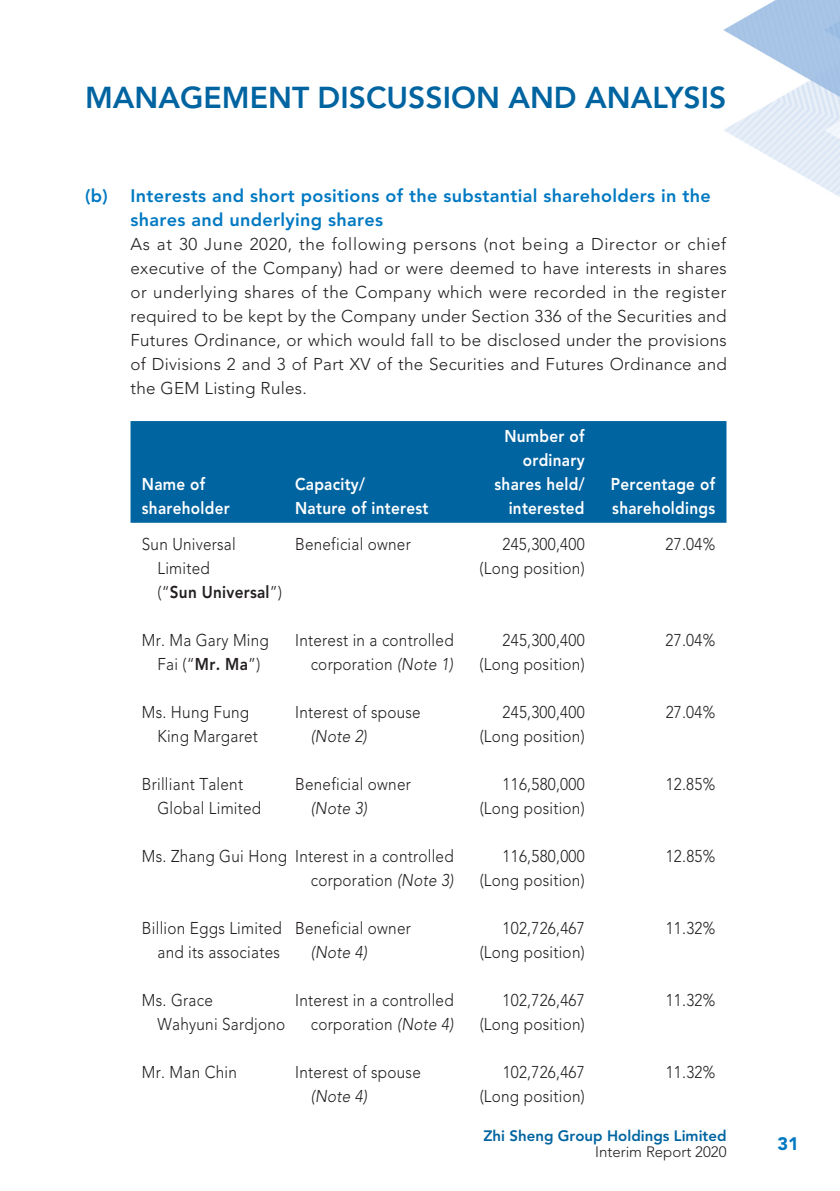
<style>
.page{position:relative;width:840px;height:1191px;background:#fff}
.page>*{position:absolute;margin:0;border:0;box-sizing:border-box;transform-origin:0 0}
.t1{font:800 30px "Avenir LT Std";color:#0064a1}
.t2{font:800 18px/24px "Avenir LT Std";letter-spacing:.02em;color:#0079c2}
.t3{font:900 18px "Avenir LT Std";color:#0079c2}
.t4{font:300 17px/24px "Avenir LT Std";letter-spacing:.015em;color:#231f20;text-align:right;scale:.9 1}
.t5{font:300 17px/24px "Avenir LT Std";letter-spacing:.015em;color:#231f20;text-align:justify}
.t6{font:800 17px/24px "Avenir LT Std";letter-spacing:.02em;color:#fff;scale:.9 1}
.t7{font:italic 300 17px "Avenir LT Std";letter-spacing:.015em;color:#231f20;scale:.9 1}
.t8{font:800 15px "Avenir LT Std";color:#0064a1}
.t9{font:300 15px "Avenir LT Std";color:#231f20}
.s1{font-weight:800}
.s2{font-style:italic}
</style>
<div class="page">
<img style="left:723px;top:0;width:116px;height:523px">
<div style="left:130px;top:421px;width:596px;height:102px;background:#0064a1"></div>
<h1 class="t1" style="left:85px;top:80px;width:642px">MANAGEMENT DISCUSSION AND ANALYSIS</h1>
<p class="t2" style="left:130px;top:184px;width:581px;text-indent:-45px">(b) Interests and short positions of the substantial shareholders in the shares and underlying shares</p>
<p class="t5" style="left:130px;top:232px;width:597px">As at 30 June 2020, the following persons (not being a Director or chief executive of the Company) had or were deemed to have interests in shares or underlying shares of the Company which were recorded in the register required to be kept by the Company under Section 336 of the Securities and Futures Ordinance, or which would fall to be disclosed under the provisions of Divisions 2 and 3 of Part XV of the Securities and Futures Ordinance and the GEM Listing Rules.</p>
<p class="t6" style="left:142px;top:472px;width:99px">Name of shareholder</p>
<p class="t6" style="left:295px;top:472px;width:150px">Capacity/<br>Nature of interest</p>
<p class="t6" style="left:494px;top:424px;width:102px;text-align:right">Number of ordinary shares held/ interested</p>
<p class="t6" style="left:610px;top:472px;width:117px">Percentage of shareholdings</p>
<p class="t4" style="left:157px;top:532px;width:140px;text-align:left;text-indent:-16px">Sun Universal<br>Limited<br>(“<span class="s1">Sun Universal</span>”)</p>
<p class="t4" style="left:295px;top:532px;width:130px">Beneficial owner</p>
<p class="t4" style="left:479px;top:532px;width:118px">245,300,400 (Long position)</p>
<p class="t4" style="left:665px;top:532px;width:56px">27.04%</p>
<p class="t4" style="left:142px;top:628px;width:143px;text-align:center">Mr. Ma Gary Ming<br>Fai (“<span class="s1">Mr. Ma</span>”)</p>
<p class="t4" style="left:295px;top:628px;width:177px">Interest in a controlled corporation <span class="s2">(Note 1)</span></p>
<p class="t4" style="left:479px;top:628px;width:118px">245,300,400 (Long position)</p>
<p class="t4" style="left:665px;top:628px;width:56px">27.04%</p>
<p class="t4" style="left:157px;top:700px;width:113px;text-align:left;text-indent:-16px">Ms. Hung Fung<br>King Margaret</p>
<p class="t4" style="left:295px;top:700px;width:141px">Interest of spouse</p>
<p class="t4" style="left:479px;top:700px;width:118px">245,300,400 (Long position)</p>
<p class="t4" style="left:665px;top:700px;width:56px">27.04%</p>
<p class="t7" style="left:310px;top:726px;width:64px">(Note 2)</p>
<p class="t4" style="left:157px;top:772px;width:117px;text-align:left;text-indent:-16px">Brilliant Talent<br>Global Limited</p>
<p class="t4" style="left:295px;top:772px;width:130px">Beneficial owner</p>
<p class="t7" style="left:310px;top:798px;width:64px">(Note 3)</p>
<p class="t4" style="left:479px;top:772px;width:118px">116,580,000 (Long position)</p>
<p class="t4" style="left:665px;top:772px;width:56px">12.85%</p>
<p class="t4" style="left:142px;top:844px;width:348px">Ms. Zhang Gui Hong Interest in a controlled corporation <span class="s2">(Note 3)</span></p>
<p class="t4" style="left:479px;top:844px;width:118px">116,580,000 (Long position)</p>
<p class="t4" style="left:665px;top:844px;width:56px">12.85%</p>
<p class="t4" style="left:142px;top:916px;width:157px">Billion Eggs Limited and its associates</p>
<p class="t4" style="left:295px;top:916px;width:130px">Beneficial owner</p>
<p class="t4" style="left:479px;top:916px;width:118px">102,726,467 (Long position)</p>
<p class="t4" style="left:665px;top:916px;width:56px">11.32%</p>
<p class="t7" style="left:310px;top:942px;width:64px">(Note 4)</p>
<p class="t4" style="left:157px;top:988px;width:143px;text-align:left;text-indent:-16px">Ms. Grace<br>Wahyuni Sardjono</p>
<p class="t4" style="left:295px;top:988px;width:177px">Interest in a controlled corporation <span class="s2">(Note 4)</span></p>
<p class="t4" style="left:479px;top:988px;width:118px">102,726,467 (Long position)</p>
<p class="t4" style="left:665px;top:988px;width:56px">11.32%</p>
<p class="t4" style="left:142px;top:1060px;width:107px">Mr. Man Chin</p>
<p class="t4" style="left:295px;top:1060px;width:141px">Interest of spouse</p>
<p class="t7" style="left:310px;top:1086px;width:64px">(Note 4)</p>
<p class="t4" style="left:479px;top:1060px;width:118px">102,726,467 (Long position)</p>
<p class="t4" style="left:665px;top:1060px;width:56px">11.32%</p>
<p class="t8" style="left:483px;top:1126px;width:244px">Zhi Sheng Group Holdings Limited</p>
<p class="t9" style="left:594px;top:1142px;width:133px">Interim Report 2020</p>
<p class="t3" style="left:777px;top:1132px;width:23px">31</p>
</div>
